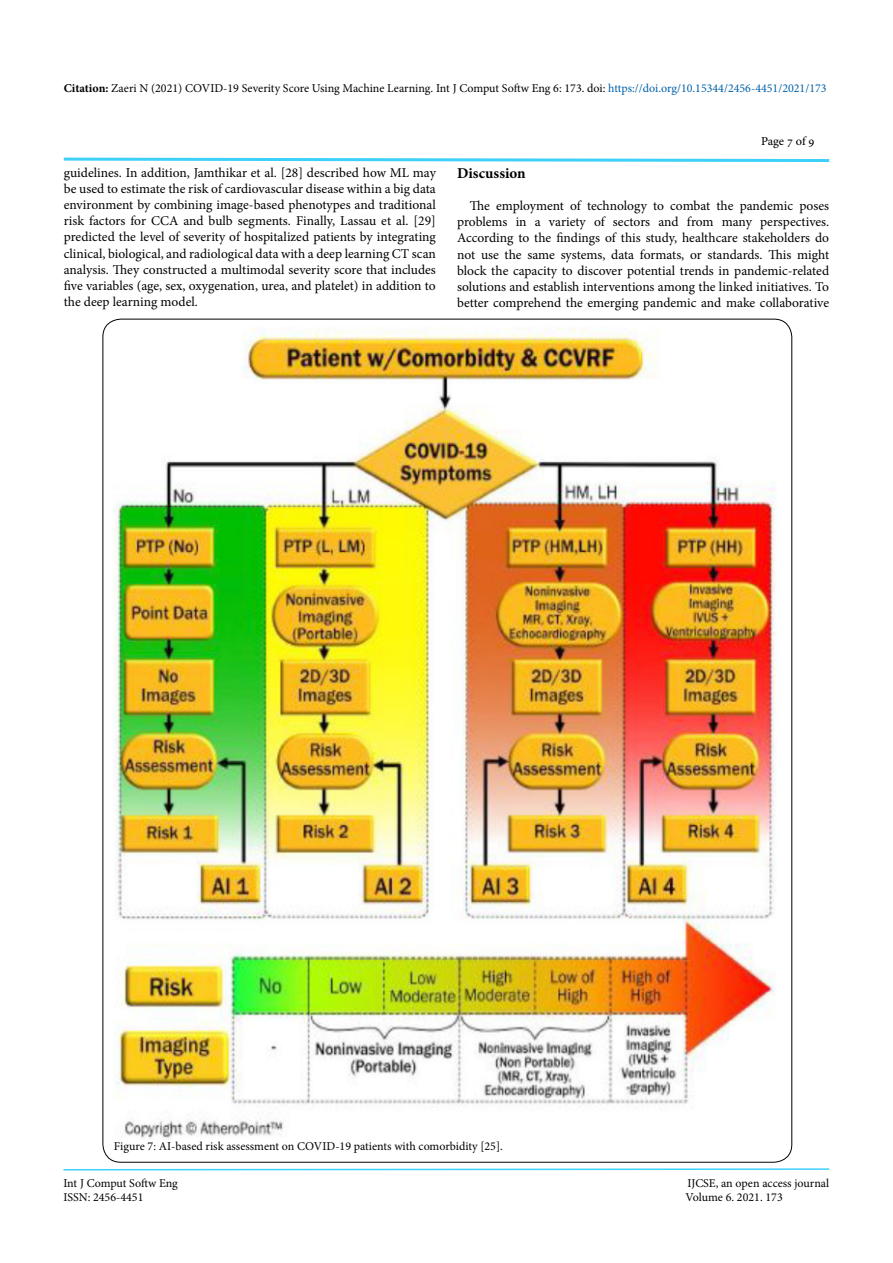
<style>
.page{position:relative;width:893px;height:1263px;background:#fff}
.page>*{position:absolute;margin:0;border:0;box-sizing:border-box;transform-origin:0 0}
.t1{font:700 15px "Minion Pro";color:#000}
.t2{font:13.5px/16.2px "Minion Pro";color:#000;text-align:justify}
.t3{font:12px "Minion Pro";color:#000}
.t4{font:12px "Adobe Hebrew";letter-spacing:-.01em;color:#000}
.s1{font-weight:700}
.s2{color:#0060a8}
</style>
<div class="page">
<svg style="left:63px;top:1168px;width:767px;height:3px"></svg>
<svg style="left:63px;top:157px;width:767px;height:5px"></svg>
<img style="left:114px;top:327px;width:662px;height:812px">
<p class="t3" style="left:64px;top:80px;width:764px"><span class="s1">Citation:</span> Zaeri N (2021) COVID-19 Severity Score Using Machine Learning. Int J Comput Softw Eng 6: 173. doi: <span class="s2">https://doi.org/10.15344/2456-4451/2021/173</span></p>
<p class="t2" style="left:64px;top:164px;width:374px">guidelines. In addition, Jamthikar et al. [28] described how ML may be used to estimate the risk of cardiovascular disease within a big data environment by combining image-based phenotypes and traditional risk factors for CCA and bulb segments. Finally, Lassau et al. [29] predicted the level of severity of hospitalized patients by integrating clinical, biological, and radiological data with a deep learning CT scan analysis. They constructed a multimodal severity score that includes five variables (age, sex, oxygenation, urea, and platelet) in addition to the deep learning model.</p>
<p class="t4" style="left:761px;top:134px;width:55px">Page 7 of 9</p>
<p class="t1" style="left:457px;top:162px;width:70px">Discussion</p>
<p class="t2" style="left:457px;top:198px;width:374px;text-indent:13px">The employment of technology to combat the pandemic poses problems in a variety of sectors and from many perspectives.<br>According to the findings of this study, healthcare stakeholders do not use the same systems, data formats, or standards. This might block the capacity to discover potential trends in pandemic-related solutions and establish interventions among the linked initiatives. To better comprehend the emerging pandemic and make collaborative</p>
<p class="t3" style="left:114px;top:1138px;width:390px">Figure 7: AI-based risk assessment on COVID-19 patients with comorbidity [25].</p>
<p class="t3" style="left:63px;top:1175px;width:116px">Int J Comput Softw Eng</p>
<p class="t3" style="left:687px;top:1175px;width:143px">IJCSE, an open access journal</p>
<p class="t3" style="left:63px;top:1189px;width:82px">ISSN: 2456-4451</p>
<p class="t3" style="left:686px;top:1189px;width:99px">Volume 6. 2021. 173</p>
</div>
